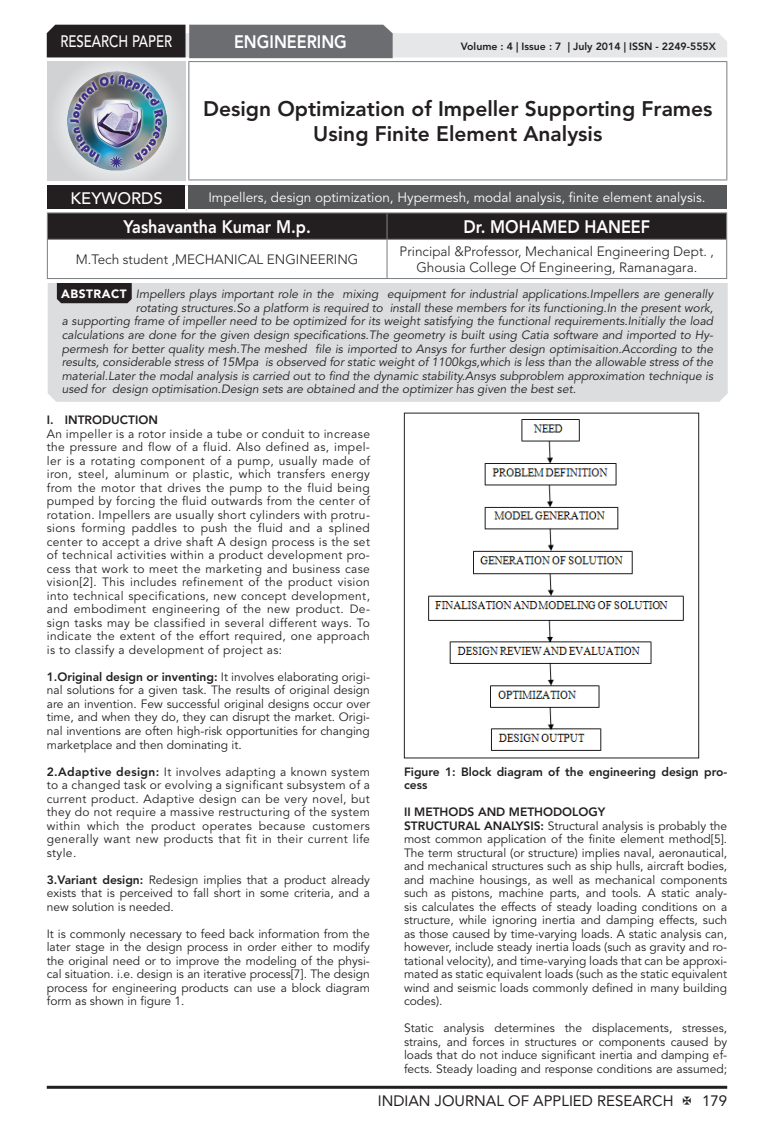
<style>
.page{position:relative;width:774px;height:1136px;background:#fff}
.page>*{position:absolute;margin:0;border:0;box-sizing:border-box;transform-origin:0 0}
.t1{font:800 21px/25.2px "Avenir LT Std";color:#231f20;text-align:center}
.t2{font:800 18px "Avenir LT Std";color:#fff;scale:.9 1}
.t3{font:500 16.5px "Avenir LT Std";color:#fff;scale:.8 1}
.t4{font:500 16.5px "Avenir LT Std";color:#fff}
.t5{font:15px "Avenir LT Std";color:#231f20}
.t6{font:300 13.5px/16.2px "Avenir LT Std";color:#231f20;text-align:center}
.t7{font:13.5px "Avenir LT Std";color:#fff}
.t8{font:12px/13.5px "Avenir LT Std";color:#231f20;text-align:justify}
.t9{font:italic 12px "Avenir LT Std";color:#231f20}
.t10{font:800 12px/13.5px "Avenir LT Std";color:#231f20}
.t11{font:800 10.5px "Avenir LT Std";color:#231f20}
.s1{font-weight:900;font-style:normal;color:#fff}
.s2{font-weight:800}
</style>
<div class="page">
<hr style="left:47px;top:1085px;width:680px;height:3px;background:#231f20">
<div style="left:48px;top:62px;width:137px;height:118px;background:linear-gradient(to right,#d9dadc,#d8d9db)"></div>
<img style="left:68px;top:71px;width:99px;height:100px">
<svg style="left:47px;top:25px;width:680px;height:33px;background:#9e9e9f"></svg>
<hr style="left:188px;top:61px;width:539px;height:1px;background:#808285">
<hr style="left:188px;top:62px;width:1px;height:117px;background:#808285">
<hr style="left:726px;top:62px;width:1px;height:117px;background:#808285">
<hr style="left:188px;top:179px;width:539px;height:1px;background:#808285">
<hr style="left:47px;top:212px;width:340px;height:1px;background:#808285">
<hr style="left:387px;top:212px;width:340px;height:1px;background:#808285">
<svg style="left:47px;top:213px;width:680px;height:26px;background:#262223"></svg>
<hr style="left:47px;top:239px;width:340px;height:1px;background:#808285">
<hr style="left:47px;top:240px;width:1px;height:38px;background:#808285">
<hr style="left:387px;top:239px;width:340px;height:1px;background:#808285">
<hr style="left:386px;top:240px;width:1px;height:38px;background:#808285">
<hr style="left:726px;top:240px;width:1px;height:38px;background:#808285">
<hr style="left:47px;top:278px;width:340px;height:1px;background:#808285">
<hr style="left:387px;top:278px;width:340px;height:1px;background:#808285">
<div style="left:47px;top:185px;width:139px;height:25px;background:#231f20"></div>
<div style="left:186px;top:185px;width:541px;height:25px;background:#57585a"></div>
<hr style="left:185px;top:185px;width:3px;height:24px;background:#fff">
<hr style="left:47px;top:209px;width:139px;height:3px;background:#fff">
<hr style="left:186px;top:209px;width:541px;height:3px;background:#fff">
<div style="left:48px;top:283px;width:680px;height:119px;background:#dcdddf"></div>
<svg style="left:57px;top:283px;width:75px;height:20px"></svg>
<img style="left:428px;top:419px;width:256px;height:332px">
<div style="left:404px;top:413px;width:295px;height:345px;border:1px solid #231f20"></div>
<h3 class="t3" style="left:60px;top:32px;width:139px">RESEARCH PAPER</h3>
<h2 class="t2" style="left:234px;top:31px;width:127px">ENGINEERING</h2>
<p class="t11" style="left:461px;top:41px;width:257px">Volume : 4 | Issue : 7 | July 2014 | ISSN - 2249-555X</p>
<h1 class="t1" style="left:203px;top:96px;width:511px">Design Optimization of Impeller Supporting Frames<br>Using Finite Element Analysis</h1>
<h3 class="t4" style="left:71px;top:189px;width:94px">KEYWORDS</h3>
<p class="t7" style="left:208px;top:189px;width:499px">Impellers, design optimization, Hypermesh, modal analysis, finite element analysis.</p>
<h2 class="t2" style="left:124px;top:216px;width:209px">Yashavantha Kumar M.p.</h2>
<h2 class="t2" style="left:463px;top:216px;width:209px">Dr. MOHAMED HANEEF</h2>
<p class="t6" style="left:76px;top:251px;width:284px">M.Tech student ,MECHANICAL ENGINEERING</p>
<p class="t6" style="left:400px;top:243px;width:316px">Principal &amp;Professor, Mechanical Engineering Dept. ,<br>Ghousia College Of Engineering, Ramanagara.</p>
<p class="t9" style="left:61px;top:287px;width:654px"><span class="s1">ABSTRACT</span> Impellers plays important role in the mixing equipment for industrial applications.Impellers are generally</p>
<p class="t9" style="left:136px;top:301px;width:579px">rotating structures.So a platform is required to install these members for its functioning.In the present work,</p>
<p class="t9" style="left:62px;top:314px;width:653px">a supporting frame of impeller need to be optimized for its weight satisfying the functional requirements.Initially the load</p>
<p class="t9" style="left:62px;top:328px;width:653px">calculations are done for the given design specifications.The geometry is built using Catia software and imported to Hy-</p>
<p class="t9" style="left:62px;top:341px;width:653px">permesh for better quality mesh.The meshed file is imported to Ansys for further design optimisaition.According to the</p>
<p class="t9" style="left:62px;top:355px;width:653px">results, considerable stress of 15Mpa is observed for static weight of 1100kgs,which is less than the allowable stress of the</p>
<p class="t9" style="left:62px;top:368px;width:653px">material.Later the modal analysis is carried out to find the dynamic stability.Ansys subproblem approximation technique is</p>
<p class="t9" style="left:62px;top:382px;width:516px">used for design optimisation.Design sets are obtained and the optimizer has given the best set.</p>
<p class="t10" style="left:47px;top:413px;width:113px">I. INTRODUCTION</p>
<p class="t8" style="left:47px;top:427px;width:325px">An impeller is a rotor inside a tube or conduit to increase the pressure and flow of a fluid. Also defined as, impel&shy;ler is a rotating component of a pump, usually made of iron, steel, aluminum or plastic, which transfers energy from the motor that drives the pump to the fluid being pumped by forcing the fluid outwards from the center of rotation. Impellers are usually short cylinders with protru&shy;sions forming paddles to push the fluid and a splined center to accept a drive shaft A design process is the set of technical activities within a product development pro&shy;cess that work to meet the marketing and business case vision[2]. This includes refinement of the product vision into technical specifications, new concept development, and embodiment engineering of the new product. De&shy;sign tasks may be classified in several different ways. To indicate the extent of the effort required, one approach is to classify a development of project as:</p>
<p class="t8" style="left:47px;top:670px;width:325px"><span class="s2">1.Original design or inventing:</span> It involves elaborating origi&shy;nal solutions for a given task. The results of original design are an invention. Few successful original designs occur over time, and when they do, they can disrupt the market. Origi&shy;nal inventions are often high-risk opportunities for changing marketplace and then dominating it.</p>
<p class="t8" style="left:47px;top:764px;width:325px"><span class="s2">2.Adaptive design:</span> It involves adapting a known system to a changed task or evolving a significant subsystem of a current product. Adaptive design can be very novel, but they do not require a massive restructuring of the system within which the product operates because customers generally want new products that fit in their current life style.</p>
<p class="t8" style="left:47px;top:872px;width:325px"><span class="s2">3.Variant design:</span> Redesign implies that a product already exists that is perceived to fall short in some criteria, and a new solution is needed.</p>
<p class="t8" style="left:47px;top:926px;width:325px">It is commonly necessary to feed back information from the later stage in the design process in order either to modify the original need or to improve the modeling of the physi&shy;cal situation. i.e. design is an iterative process[7]. The design process for engineering products can use a block diagram form as shown in figure 1.</p>
<p class="t10" style="left:404px;top:764px;width:325px">Figure 1: Block diagram of the engineering design pro&shy;cess</p>
<p class="t8" style="left:404px;top:805px;width:325px;text-align:left"><span class="s2">II METHODS AND METHODOLOGY<br>STRUCTURAL ANALYSIS:</span> Structural analysis is probably the most common application of the finite element method[5].<br>The term structural (or structure) implies naval, aeronautical, and mechanical structures such as ship hulls, aircraft bodies, and machine housings, as well as mechanical components such as pistons, machine parts, and tools. A static analy&shy;sis calculates the effects of steady loading conditions on a structure, while ignoring inertia and damping effects, such as those caused by time-varying loads. A static analysis can, however, include steady inertia loads (such as gravity and ro&shy;tational velocity), and time-varying loads that can be approxi&shy;mated as static equivalent loads (such as the static equivalent wind and seismic loads commonly defined in many building codes).</p>
<p class="t8" style="left:404px;top:1021px;width:325px">Static analysis determines the displacements, stresses, strains, and forces in structures or components caused by loads that do not induce significant inertia and damping ef&shy;fects. Steady loading and response conditions are assumed;</p>
<p class="t5" style="left:378px;top:1091px;width:297px">INDIAN JOURNAL OF APPLIED RESEARCH</p>
<p class="t5" style="left:702px;top:1091px;width:27px">179</p>
</div>
